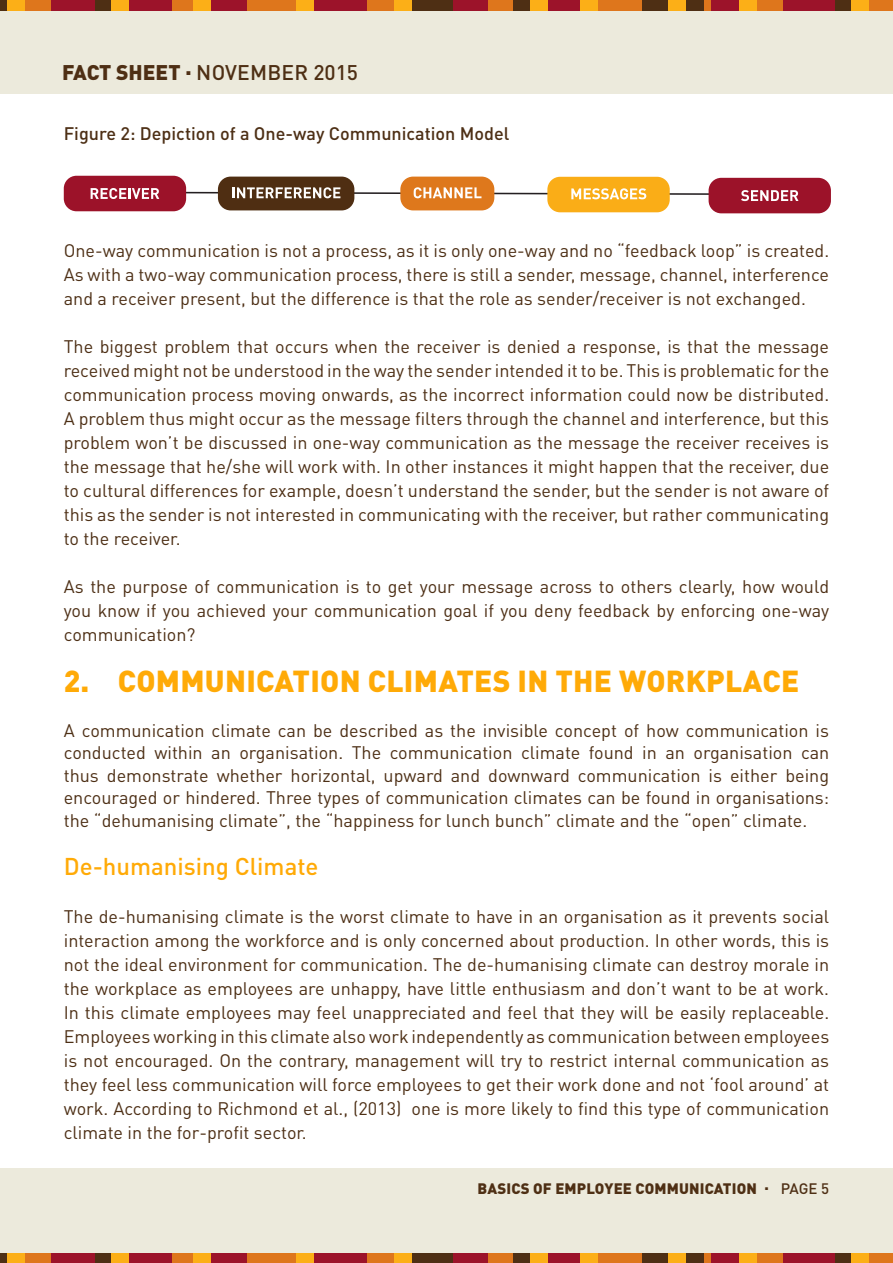
<style>
.page{position:relative;width:893px;height:1263px;background:#fff}
.page>*{position:absolute;margin:0;border:0;box-sizing:border-box;transform-origin:0 0}
.t1{font:900 30px "DIN Pro";letter-spacing:.01em;color:#ffaa07}
.t2{font:500 24px "DIN Pro";color:#ffaa07}
.t3{font:500 21px "DIN Pro";letter-spacing:.01em;color:#4e2f14}
.t4{font:18px/24px "DIN Pro";color:#4d2f15;text-align:justify}
.t5{font:500 18px "DIN Pro";color:#4d2f15}
.t6{font:900 15px "DIN Pro";letter-spacing:.01em;color:#4e2f14}
.t7{font:500 15px "DIN Pro";color:#4e2f14}
.s1{font-weight:900}
</style>
<div class="page">
<div style="left:0;top:1168px;width:893px;height:95px;background:#eceadc"></div>
<div style="left:0;top:0;width:893px;height:94px;background:#eceadc"></div>
<div style="left:0;top:0;width:893px;height:10px;background:#de761c"></div>
<div style="left:546px;top:0;width:36px;height:10px;background:#9c132a"></div>
<div style="left:210px;top:0;width:36px;height:10px;background:#9c132a"></div>
<div style="left:451px;top:0;width:36px;height:10px;background:#9c132a"></div>
<div style="left:51px;top:0;width:46px;height:10px;background:#9c132a"></div>
<div style="left:126px;top:0;width:46px;height:10px;background:#9c132a"></div>
<div style="left:783px;top:0;width:53px;height:10px;background:#9c132a"></div>
<div style="left:314px;top:0;width:53px;height:10px;background:#9c132a"></div>
<div style="left:643px;top:0;width:61px;height:10px;background:#4e2f14"></div>
<div style="left:712px;top:0;width:29px;height:10px;background:#9c132a"></div>
<div style="left:411px;top:0;width:42px;height:10px;background:#4e2f14"></div>
<div style="left:96px;top:0;width:17px;height:10px;background:#4e2f14"></div>
<div style="left:514px;top:0;width:17px;height:10px;background:#4e2f14"></div>
<div style="left:835px;top:0;width:17px;height:10px;background:#4e2f14"></div>
<div style="left:0;top:0;width:8px;height:10px;background:#4e2f14"></div>
<div style="left:8px;top:0;width:17px;height:10px;background:#fcaf17"></div>
<div style="left:193px;top:0;width:17px;height:10px;background:#fcaf17"></div>
<div style="left:740px;top:0;width:17px;height:10px;background:#fcaf17"></div>
<div style="left:668px;top:0;width:17px;height:10px;background:#fcaf17"></div>
<div style="left:580px;top:0;width:17px;height:10px;background:#fcaf17"></div>
<div style="left:395px;top:0;width:17px;height:10px;background:#fcaf17"></div>
<div style="left:111px;top:0;width:17px;height:10px;background:#fcaf17"></div>
<div style="left:530px;top:0;width:17px;height:10px;background:#fcaf17"></div>
<div style="left:851px;top:0;width:18px;height:10px;background:#fcaf17"></div>
<div style="left:297px;top:0;width:17px;height:10px;background:#fcaf17"></div>
<div style="left:0;top:1253px;width:893px;height:10px;background:#de761c"></div>
<div style="left:546px;top:1253px;width:36px;height:10px;background:#9c132a"></div>
<div style="left:210px;top:1253px;width:36px;height:10px;background:#9c132a"></div>
<div style="left:451px;top:1253px;width:36px;height:10px;background:#9c132a"></div>
<div style="left:51px;top:1253px;width:46px;height:10px;background:#9c132a"></div>
<div style="left:126px;top:1253px;width:46px;height:10px;background:#9c132a"></div>
<div style="left:783px;top:1253px;width:53px;height:10px;background:#9c132a"></div>
<div style="left:314px;top:1253px;width:53px;height:10px;background:#9c132a"></div>
<div style="left:643px;top:1253px;width:61px;height:10px;background:#4e2f14"></div>
<div style="left:712px;top:1253px;width:29px;height:10px;background:#9c132a"></div>
<div style="left:411px;top:1253px;width:42px;height:10px;background:#4e2f14"></div>
<div style="left:96px;top:1253px;width:17px;height:10px;background:#4e2f14"></div>
<div style="left:514px;top:1253px;width:17px;height:10px;background:#4e2f14"></div>
<div style="left:835px;top:1253px;width:17px;height:10px;background:#4e2f14"></div>
<div style="left:0;top:1253px;width:8px;height:10px;background:#4e2f14"></div>
<div style="left:8px;top:1253px;width:17px;height:10px;background:#fcaf17"></div>
<div style="left:193px;top:1253px;width:17px;height:10px;background:#fcaf17"></div>
<div style="left:740px;top:1253px;width:17px;height:10px;background:#fcaf17"></div>
<div style="left:668px;top:1253px;width:17px;height:10px;background:#fcaf17"></div>
<div style="left:580px;top:1253px;width:17px;height:10px;background:#fcaf17"></div>
<div style="left:395px;top:1253px;width:17px;height:10px;background:#fcaf17"></div>
<div style="left:111px;top:1253px;width:17px;height:10px;background:#fcaf17"></div>
<div style="left:530px;top:1253px;width:17px;height:10px;background:#fcaf17"></div>
<div style="left:851px;top:1253px;width:18px;height:10px;background:#fcaf17"></div>
<div style="left:297px;top:1253px;width:17px;height:10px;background:#fcaf17"></div>
<div style="left:400px;top:177px;width:94px;height:33px;background:#de781c;border-radius:13px"></div>
<div style="left:218px;top:177px;width:136px;height:33px;background:#4f2e12;border-radius:13px"></div>
<div style="left:547px;top:177px;width:123px;height:35px;background:#faad17;border-radius:13px"></div>
<div style="left:709px;top:178px;width:122px;height:35px;background:#9c1229;border-radius:13px"></div>
<div style="left:64px;top:176px;width:122px;height:35px;background:#9c1229;border-radius:13px"></div>
<svg style="left:91px;top:187px;width:707px;height:14px"></svg>
<p class="t3" style="left:62px;top:58px;width:298px"><span class="s1">FACT SHEET </span><sup>.</sup> NOVEMBER 2015</p>
<p class="t5" style="left:64px;top:121px;width:447px">Figure 2: Depiction of a One-way Communication Model</p>
<p class="t4" style="left:64px;top:237px;width:767px">One-way communication is not a process, as it is only one-way and no “feedback loop” is created.<br>As with a two-way communication process, there is still a sender, message, channel, interference and a receiver present, but the difference is that the role as sender/receiver is not exchanged.</p>
<p class="t4" style="left:64px;top:333px;width:767px">The biggest problem that occurs when the receiver is denied a response, is that the message received might not be understood in the way the sender intended it to be. This is problematic for the communication process moving onwards, as the incorrect information could now be distributed.<br>A problem thus might occur as the message filters through the channel and interference, but this problem won’t be discussed in one-way communication as the message the receiver receives is the message that he/she will work with. In other instances it might happen that the receiver, due to cultural differences for example, doesn’t understand the sender, but the sender is not aware of this as the sender is not interested in communicating with the receiver, but rather communicating to the receiver.</p>
<p class="t4" style="left:64px;top:573px;width:767px">As the purpose of communication is to get your message across to others clearly, how would you know if you achieved your communication goal if you deny feedback by enforcing one-way communication?</p>
<h1 class="t1" style="left:64px;top:661px;width:737px">2. COMMUNICATION CLIMATES IN THE WORKPLACE</h1>
<p class="t4" style="left:64px;top:718px;width:767px;line-height:22.5px">A communication climate can be described as the invisible concept of how communication is conducted within an organisation. The communication climate found in an organisation can thus demonstrate whether horizontal, upward and downward communication is either being encouraged or hindered. Three types of communication climates can be found in organisations: the “dehumanising climate”, the “happiness for lunch bunch” climate and the “open” climate.</p>
<h2 class="t2" style="left:64px;top:850px;width:256px">De-humanising Climate</h2>
<p class="t4" style="left:64px;top:904px;width:767px">The de-humanising climate is the worst climate to have in an organisation as it prevents social interaction among the workforce and is only concerned about production. In other words, this is not the ideal environment for communication. The de-humanising climate can destroy morale in the workplace as employees are unhappy, have little enthusiasm and don’t want to be at work.<br>In this climate employees may feel unappreciated and feel that they will be easily replaceable.<br>Employees working in this climate also work independently as communication between employees is not encouraged. On the contrary, management will try to restrict internal communication as they feel less communication will force employees to get their work done and not ‘fool around’ at work. According to Richmond et al., (2013) one is more likely to find this type of communication climate in the for-profit sector.</p>
<p class="t6" style="left:478px;top:1178px;width:293px">BASICS OF EMPLOYEE COMMUNICATION .</p>
<p class="t7" style="left:781px;top:1178px;width:50px">PAGE 5</p>
</div>
